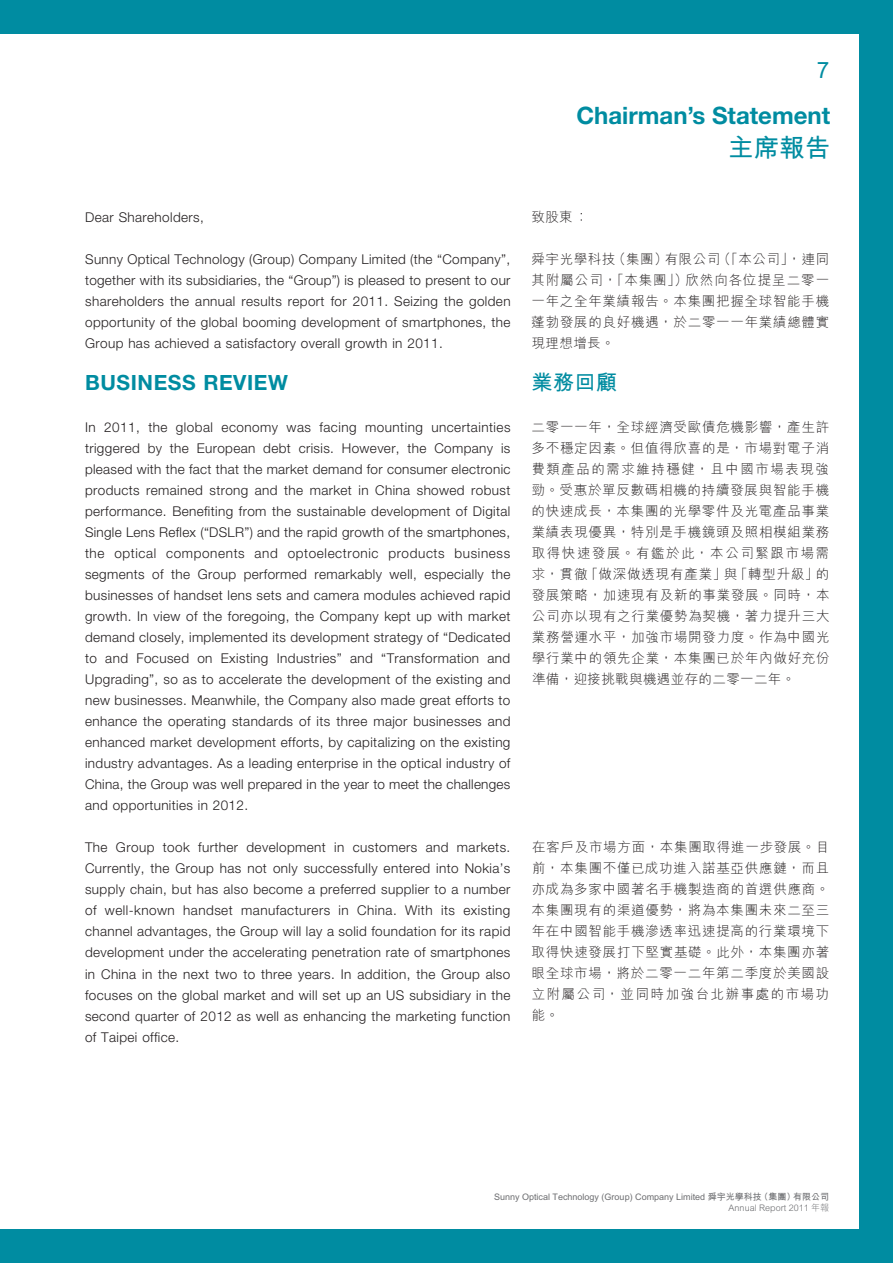
<style>
.page{position:relative;width:893px;height:1263px;background:#008ca1}
.page>*{position:absolute;margin:0;border:0;box-sizing:border-box;transform-origin:0 0}
.t1{font:700 25.5px "M Hei HK";color:#008ca1}
.t2{font:700 24px "Helvetica Neue LT Std";color:#008ca1}
.t3{font:700 22.5px "M Hei HK";color:#008ca1}
.t4{font:700 21px "Helvetica Neue LT Std";letter-spacing:.03em;color:#008ca1}
.t5{font:700 21px "M Hei HK";color:#008ca1}
.t6{font:300 13.5px/21px "Helvetica Neue LT Std";letter-spacing:.03em;color:#231f20;text-align:justify}
.t7{font:300 13.5px/21px "M Hei HK";letter-spacing:.055em;color:#231f20;text-align:justify}
.t8{font:700 9px "M Hei HK";color:#6c6d70}
.t9{font:300 9px "M Hei HK";color:#6c6d70}
</style>
<div class="page">
<div style="left:0;top:34px;width:859px;height:1195px;background:#fff"></div>
<h3 class="t3" style="left:817px;top:53px;width:14px">7</h3>
<p class="t6" style="left:85px;top:207px;width:120px">Dear Shareholders,</p>
<p class="t6" style="left:85px;top:249px;width:427px">Sunny Optical Technology (Group) Company Limited (the “Company”, together with its subsidiaries, the “Group”) is pleased to present to our shareholders the annual results report for 2011. Seizing the golden opportunity of the global booming development of smartphones, the Group has achieved a satisfactory overall growth in 2011.</p>
<h3 class="t4" style="left:85px;top:370px;width:204px">BUSINESS REVIEW</h3>
<p class="t6" style="left:85px;top:417px;width:427px">In 2011, the global economy was facing mounting uncertainties triggered by the European debt crisis. However, the Company is pleased with the fact that the market demand for consumer electronic products remained strong and the market in China showed robust performance. Benefiting from the sustainable development of Digital Single Lens Reflex (“DSLR”) and the rapid growth of the smartphones, the optical components and optoelectronic products business segments of the Group performed remarkably well, especially the businesses of handset lens sets and camera modules achieved rapid growth. In view of the foregoing, the Company kept up with market demand closely, implemented its development strategy of “Dedicated to and Focused on Existing Industries” and “Transformation and Upgrading”, so as to accelerate the development of the existing and new businesses. Meanwhile, the Company also made great efforts to enhance the operating standards of its three major businesses and enhanced market development efforts, by capitalizing on the existing industry advantages. As a leading enterprise in the optical industry of China, the Group was well prepared in the year to meet the challenges and opportunities in 2012.</p>
<p class="t6" style="left:85px;top:837px;width:427px">The Group took further development in customers and markets.<br>Currently, the Group has not only successfully entered into Nokia’s supply chain, but has also become a preferred supplier to a number of well-known handset manufacturers in China. With its existing channel advantages, the Group will lay a solid foundation for its rapid development under the accelerating penetration rate of smartphones in China in the next two to three years. In addition, the Group also focuses on the global market and will set up an US subsidiary in the second quarter of 2012 as well as enhancing the marketing function of Taipei office.</p>
<h2 class="t2" style="left:576px;top:101px;width:255px">Chairman’s Statement</h2>
<h1 class="t1" style="left:728px;top:129px;width:103px">主席報告</h1>
<p class="t7" style="left:531px;top:206px;width:58px">致股東︰</p>
<p class="t7" style="left:531px;top:248px;width:299px">舜宇光學科技（集團）有限公司（「本公司」，連同其附屬公司，「本集團」）欣然向各位提呈二零一一年之全年業績報告。本集團把握全球智能手機蓬勃發展的良好機遇，於二零一一年業績總體實現理想增長。</p>
<h3 class="t5" style="left:531px;top:367px;width:87px">業務回顧</h3>
<p class="t7" style="left:531px;top:416px;width:300px">二零一一年，全球經濟受歐債危機影響，產生許多不穩定因素。但值得欣喜的是，市場對電子消費類產品的需求維持穩健，且中國市場表現強勁。受惠於單反數碼相機的持續發展與智能手機的快速成長，本集團的光學零件及光電產品事業業績表現優異，特別是手機鏡頭及照相模組業務取得快速發展。有鑑於此，本公司緊跟市場需求，貫徹「做深做透現有產業」與「轉型升級」的發展策略，加速現有及新的事業發展。同時，本公司亦以現有之行業優勢為契機，著力提升三大業務營運水平，加強市場開發力度。作為中國光學行業中的領先企業，本集團已於年內做好充份準備，迎接挑戰與機遇並存的二零一二年。</p>
<p class="t7" style="left:531px;top:836px;width:300px">在客戶及市場方面，本集團取得進一步發展。目前，本集團不僅已成功進入諾基亞供應鏈，而且亦成為多家中國著名手機製造商的首選供應商。本集團現有的渠道優勢，將為本集團未來二至三年在中國智能手機滲透率迅速提高的行業環境下取得快速發展打下堅實基礎。此外，本集團亦著眼全球市場，將於二零一二年第二季度於美國設立附屬公司，並同時加強台北辦事處的市場功能。</p>
<p class="t8" style="left:494px;top:1190px;width:337px">Sunny Optical Technology (Group) Company Limited 舜宇光學科技（集團）有限公司</p>
<p class="t9" style="left:729px;top:1201px;width:102px">Annual Report 2011 年報</p>
</div>
